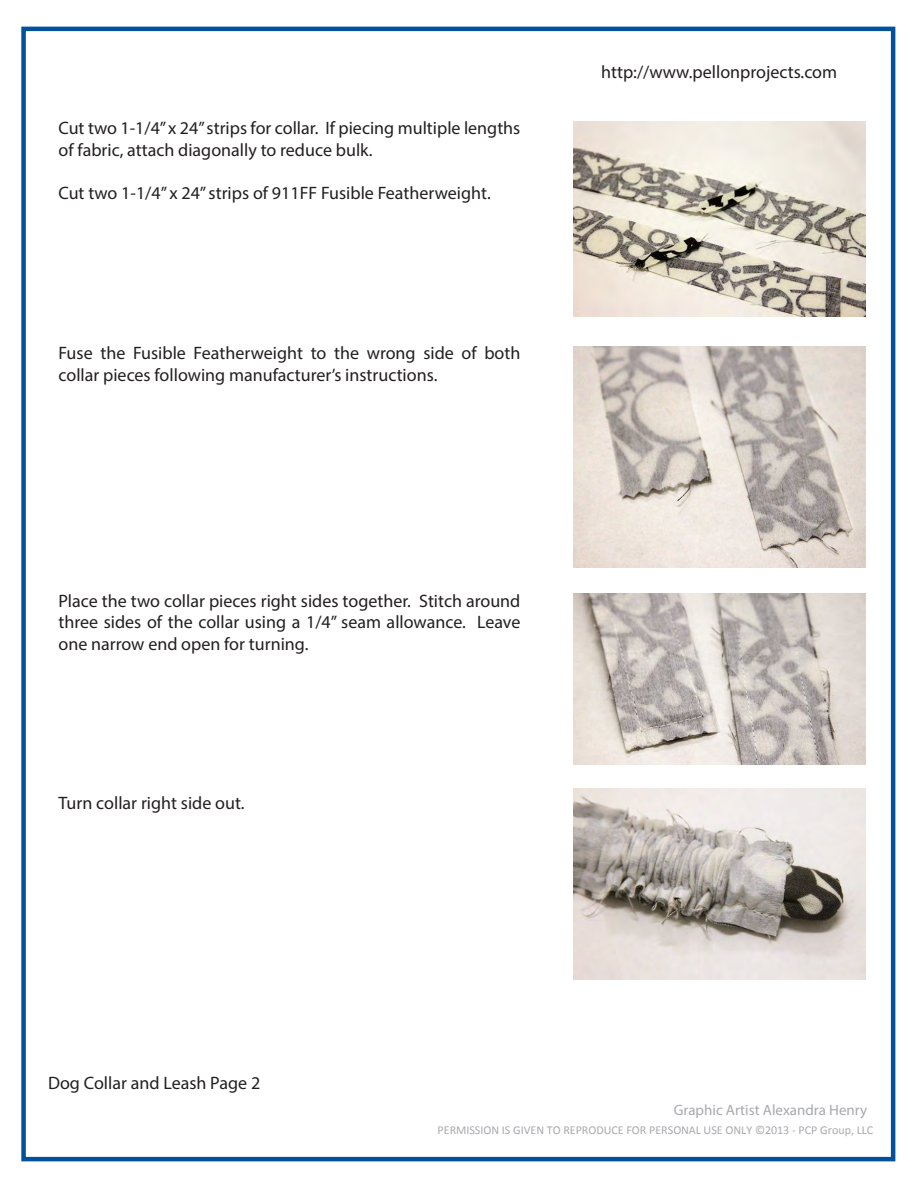
<style>
.page{position:relative;width:918px;height:1188px;background:#fff}
.page>*{position:absolute;margin:0;border:0;box-sizing:border-box;transform-origin:0 0}
.t1{font:18px/21.6px "Myriad Pro";color:#231f20}
.t2{font:15px "Myriad Pro";color:#a8a9ad}
.t3{font:12px "Calibri";color:#a8a9ad}
</style>
<div class="page">
<div style="left:21px;top:27px;width:874px;height:1134px;border:4px solid #01529b"></div>
<img style="left:573px;top:121px;width:292px;height:195px">
<img style="left:573px;top:346px;width:292px;height:221px">
<img style="left:573px;top:594px;width:292px;height:170px">
<img style="left:573px;top:789px;width:293px;height:191px">
<p class="t1" style="left:58px;top:117px;width:463px">Cut two 1-1/4” x 24” strips for collar. If piecing multiple lengths of fabric, attach diagonally to reduce bulk.</p>
<p class="t1" style="left:58px;top:182px;width:434px">Cut two 1-1/4” x 24” strips of 911FF Fusible Featherweight.</p>
<p class="t1" style="left:58px;top:342px;width:463px">Fuse the Fusible Featherweight to the wrong side of both collar pieces following manufacturer’s instructions.</p>
<p class="t1" style="left:601px;top:61px;width:237px">http://www.pellonprojects.com</p>
<p class="t1" style="left:58px;top:590px;width:463px;text-align:justify">Place the two collar pieces right sides together. Stitch around three sides of the collar using a 1/4” seam allowance. Leave one narrow end open for turning.</p>
<p class="t1" style="left:58px;top:792px;width:188px">Turn collar right side out.</p>
<p class="t1" style="left:48px;top:1072px;width:214px">Dog Collar and Leash Page 2</p>
<p class="t2" style="left:674px;top:1100px;width:195px">Graphic Artist Alexandra Henry</p>
<p class="t3" style="left:437px;top:1123px;width:437px">PERMISSION IS GIVEN TO REPRODUCE FOR PERSONAL USE ONLY ©2013 - PCP Group, LLC</p>
</div>
